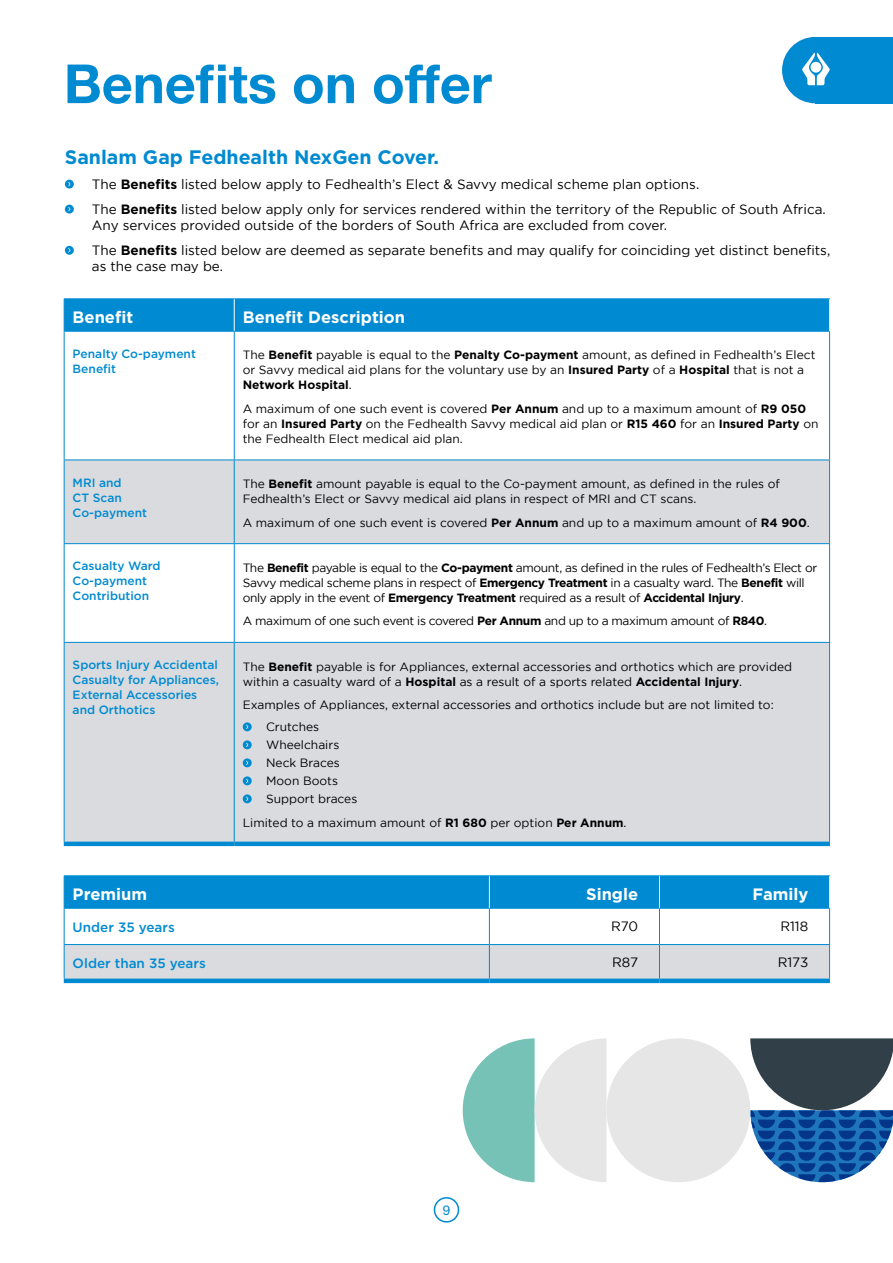
<style>
.page{position:relative;width:893px;height:1263px;background:#fff}
.page>*{position:absolute;margin:0;border:0;box-sizing:border-box;transform-origin:0 0}
.t1{font:700 54px "Helvetica Neue LT Std";color:#008ad1}
.t2{font:700 19.5px "Gotham";color:#008ad1}
.t3{font:700 16.5px "Gotham";color:#fff}
.t4{font:13.5px/25px "Gotham";color:#000}
.t5{font:500 13.5px "Gotham";color:#008ad1}
.t6{font:13.5px "Helvetica Neue LT Std";color:#008ad1}
.t7{font:12px/15px "Gotham";color:#000}
.t8{font:12px/15px "Gotham";letter-spacing:-.03em;color:#000}
.t9{font:500 12px/15px "Gotham";color:#008ad1}
.s1{font-weight:700}
</style>
<div class="page">
<div style="left:434px;top:1197px;width:25px;height:25px;border:2px solid #008ad1;border-radius:50%"></div>
<div style="left:65px;top:299px;width:764px;height:32px;background:#008ad1"></div>
<div style="left:65px;top:461px;width:764px;height:82px;background:#d9dbdf"></div>
<div style="left:65px;top:643px;width:764px;height:199px;background:#d9dbdf"></div>
<hr style="left:64px;top:298px;width:170px;height:1px;background:#008ad1">
<hr style="left:234px;top:298px;width:596px;height:1px;background:#008ad1">
<hr style="left:64px;top:331px;width:170px;height:1px;background:#008ad1">
<hr style="left:64px;top:332px;width:1px;height:128px;background:#008ad1">
<hr style="left:234px;top:331px;width:596px;height:1px;background:#008ad1">
<hr style="left:234px;top:332px;width:1px;height:128px;background:#008ad1">
<hr style="left:829px;top:332px;width:1px;height:128px;background:#008ad1">
<hr style="left:64px;top:460px;width:170px;height:1px;background:#008ad1">
<hr style="left:64px;top:460px;width:1px;height:83px;background:#008ad1">
<hr style="left:234px;top:460px;width:596px;height:1px;background:#008ad1">
<hr style="left:234px;top:460px;width:1px;height:83px;background:#008ad1">
<hr style="left:829px;top:460px;width:1px;height:83px;background:#008ad1">
<hr style="left:64px;top:543px;width:170px;height:1px;background:#008ad1">
<hr style="left:64px;top:544px;width:1px;height:98px;background:#008ad1">
<hr style="left:234px;top:543px;width:596px;height:1px;background:#008ad1">
<hr style="left:234px;top:544px;width:1px;height:98px;background:#008ad1">
<hr style="left:829px;top:544px;width:1px;height:98px;background:#008ad1">
<hr style="left:64px;top:642px;width:170px;height:1px;background:#008ad1">
<hr style="left:64px;top:643px;width:1px;height:199px;background:#008ad1">
<hr style="left:234px;top:642px;width:596px;height:1px;background:#008ad1">
<hr style="left:234px;top:643px;width:1px;height:199px;background:#008ad1">
<hr style="left:829px;top:643px;width:1px;height:199px;background:#008ad1">
<hr style="left:64px;top:299px;width:1px;height:32px;background:#008ad1">
<hr style="left:234px;top:299px;width:1px;height:32px;background:#fff">
<hr style="left:64px;top:842px;width:170px;height:4px;background:#008ad1">
<hr style="left:234px;top:842px;width:596px;height:4px;background:#008ad1">
<svg style="left:243px;top:722px;width:9px;height:9px"></svg>
<svg style="left:243px;top:740px;width:9px;height:9px"></svg>
<svg style="left:243px;top:758px;width:9px;height:9px"></svg>
<svg style="left:243px;top:776px;width:9px;height:9px"></svg>
<svg style="left:243px;top:794px;width:9px;height:9px"></svg>
<div style="left:65px;top:876px;width:764px;height:32px;background:#008ad1"></div>
<div style="left:65px;top:945px;width:764px;height:33px;background:#d9dbdf"></div>
<hr style="left:64px;top:875px;width:425px;height:1px;background:#008ad1">
<hr style="left:489px;top:875px;width:170px;height:1px;background:#008ad1">
<hr style="left:659px;top:875px;width:171px;height:1px;background:#008ad1">
<hr style="left:64px;top:908px;width:425px;height:1px;background:#008ad1">
<hr style="left:64px;top:908px;width:1px;height:36px;background:#008ad1">
<hr style="left:489px;top:908px;width:170px;height:1px;background:#008ad1">
<hr style="left:489px;top:908px;width:1px;height:36px;background:#008ad1">
<hr style="left:659px;top:908px;width:171px;height:1px;background:#008ad1">
<hr style="left:659px;top:908px;width:1px;height:36px;background:#008ad1">
<hr style="left:829px;top:908px;width:1px;height:36px;background:#008ad1">
<hr style="left:64px;top:944px;width:425px;height:1px;background:#008ad1">
<hr style="left:64px;top:945px;width:1px;height:33px;background:#008ad1">
<hr style="left:489px;top:944px;width:170px;height:1px;background:#008ad1">
<hr style="left:489px;top:945px;width:1px;height:33px;background:#008ad1">
<hr style="left:659px;top:944px;width:171px;height:1px;background:#008ad1">
<hr style="left:659px;top:945px;width:1px;height:33px;background:#008ad1">
<hr style="left:829px;top:945px;width:1px;height:33px;background:#008ad1">
<hr style="left:64px;top:876px;width:1px;height:32px;background:#008ad1">
<hr style="left:489px;top:876px;width:1px;height:32px;background:#fff">
<hr style="left:659px;top:876px;width:1px;height:32px;background:#fff">
<div style="left:64px;top:978px;width:425px;height:5px;background:#008ad1"></div>
<div style="left:489px;top:978px;width:170px;height:5px;background:#008ad1"></div>
<div style="left:659px;top:978px;width:171px;height:5px;background:#008ad1"></div>
<div style="left:815px;top:37px;width:78px;height:66px;background:#008ad1"></div>
<svg style="left:782px;top:37px;width:48px;height:66px"></svg>
<svg style="left:65px;top:180px;width:9px;height:9px"></svg>
<svg style="left:65px;top:205px;width:9px;height:9px"></svg>
<svg style="left:65px;top:246px;width:9px;height:9px"></svg>
<div style="left:606px;top:1038px;width:144px;height:144px;background:#e5e6e5;border-radius:50%"></div>
<svg style="left:463px;top:1038px;width:143px;height:144px"></svg>
<svg style="left:750px;top:1038px;width:143px;height:144px"></svg>
<h1 class="t1" style="left:64px;top:50px;width:430px">Benefits on offer</h1>
<h2 class="t2" style="left:65px;top:145px;width:376px">Sanlam Gap Fedhealth NexGen Cover.</h2>
<p class="t4" style="left:92px;top:171px;width:735px">The <span class="s1">Benefits</span> listed below apply to Fedhealth’s Elect &amp; Savvy medical scheme plan options.<br>The <span class="s1">Benefits</span> listed below apply only for services rendered within the territory of the Republic of South Africa.</p>
<p class="t4" style="left:92px;top:212px;width:740px">Any services provided outside of the borders of South Africa are excluded from cover.<br>The <span class="s1">Benefits</span> listed below are deemed as separate benefits and may qualify for coinciding yet distinct benefits,</p>
<p class="t4" style="left:92px;top:253px;width:133px">as the case may be.</p>
<h3 class="t3" style="left:73px;top:307px;width:62px">Benefit</h3>
<h3 class="t3" style="left:243px;top:307px;width:164px">Benefit Description</h3>
<p class="t9" style="left:73px;top:346px;width:125px">Penalty Co-payment<br>Benefit</p>
<p class="t7" style="left:243px;top:347px;width:574px">The <span class="s1">Benefit</span> payable is equal to the <span class="s1">Penalty Co-payment</span> amount, as defined in Fedhealth’s Elect or Savvy medical aid plans for the voluntary use by an <span class="s1">Insured Party</span> of a <span class="s1">Hospital</span> that is not a<br><span class="s1">Network Hospital</span>.</p>
<p class="t7" style="left:243px;top:401px;width:577px">A maximum of one such event is covered <span class="s1">Per Annum</span> and up to a maximum amount of <span class="s1">R9 050 </span>for an <span class="s1">Insured Party</span> on the Fedhealth Savvy medical aid plan or <span class="s1">R15 460</span> for an <span class="s1">Insured Party</span> on the Fedhealth Elect medical aid plan.</p>
<p class="t9" style="left:73px;top:475px;width:76px">MRI and<br>CT Scan<br>Co-payment</p>
<p class="t7" style="left:243px;top:476px;width:539px">The <span class="s1">Benefit</span> amount payable is equal to the Co-payment amount, as defined in the rules of<br>Fedhealth’s Elect or Savvy medical aid plans in respect of MRI and CT scans.</p>
<p class="t7" style="left:243px;top:515px;width:568px">A maximum of one such event is covered <span class="s1">Per Annum</span> and up to a maximum amount of <span class="s1">R4 900</span>.</p>
<p class="t9" style="left:73px;top:558px;width:89px">Casualty Ward<br>Co-payment<br>Contribution</p>
<p class="t8" style="left:243px;top:560px;width:576px">The <span class="s1">Benefit</span> payable is equal to the <span class="s1">Co-payment</span> amount, as defined in the rules of Fedhealth’s Elect or<br>Savvy medical scheme plans in respect of <span class="s1">Emergency Treatment</span> in a casualty ward. The <span class="s1">Benefit</span> will only apply in the event of <span class="s1">Emergency Treatment</span> required as a result of <span class="s1">Accidental Injury</span>.</p>
<p class="t8" style="left:243px;top:613px;width:526px">A maximum of one such event is covered <span class="s1">Per Annum</span> and up to a maximum amount of <span class="s1">R840</span>.</p>
<p class="t9" style="left:73px;top:657px;width:148px">Sports Injury Accidental<br>Casualty for Appliances,<br>External Accessories and Orthotics</p>
<p class="t7" style="left:243px;top:659px;width:551px">The <span class="s1">Benefit</span> payable is for Appliances, external accessories and orthotics which are provided within a casualty ward of a <span class="s1">Hospital</span> as a result of a sports related <span class="s1">Accidental Injury</span>.</p>
<p class="t7" style="left:266px;top:693px;width:509px;line-height:22.2px;text-indent:-23px">Examples of Appliances, external accessories and orthotics include but are not limited to:<br>Crutches</p>
<p class="t7" style="left:266px;top:736px;width:93px;line-height:18px">Wheelchairs<br>Neck Braces<br>Moon Boots<br>Support braces</p>
<p class="t7" style="left:243px;top:815px;width:385px">Limited to a maximum amount of <span class="s1">R1 680</span> per option <span class="s1">Per Annum</span>.</p>
<h3 class="t3" style="left:73px;top:884px;width:76px">Premium</h3>
<h3 class="t3" style="left:586px;top:884px;width:54px">Single</h3>
<h3 class="t3" style="left:753px;top:884px;width:57px">Family</h3>
<p class="t5" style="left:73px;top:918px;width:104px">Under 35 years</p>
<p class="t4" style="left:611px;top:913px;width:29px">R70</p>
<p class="t4" style="left:780px;top:913px;width:29px">R118</p>
<p class="t5" style="left:73px;top:954px;width:135px">Older than 35 years</p>
<p class="t4" style="left:612px;top:950px;width:28px">R87</p>
<p class="t4" style="left:778px;top:950px;width:32px">R173</p>
<p class="t6" style="left:443px;top:1202px;width:9px">9</p>
</div>
